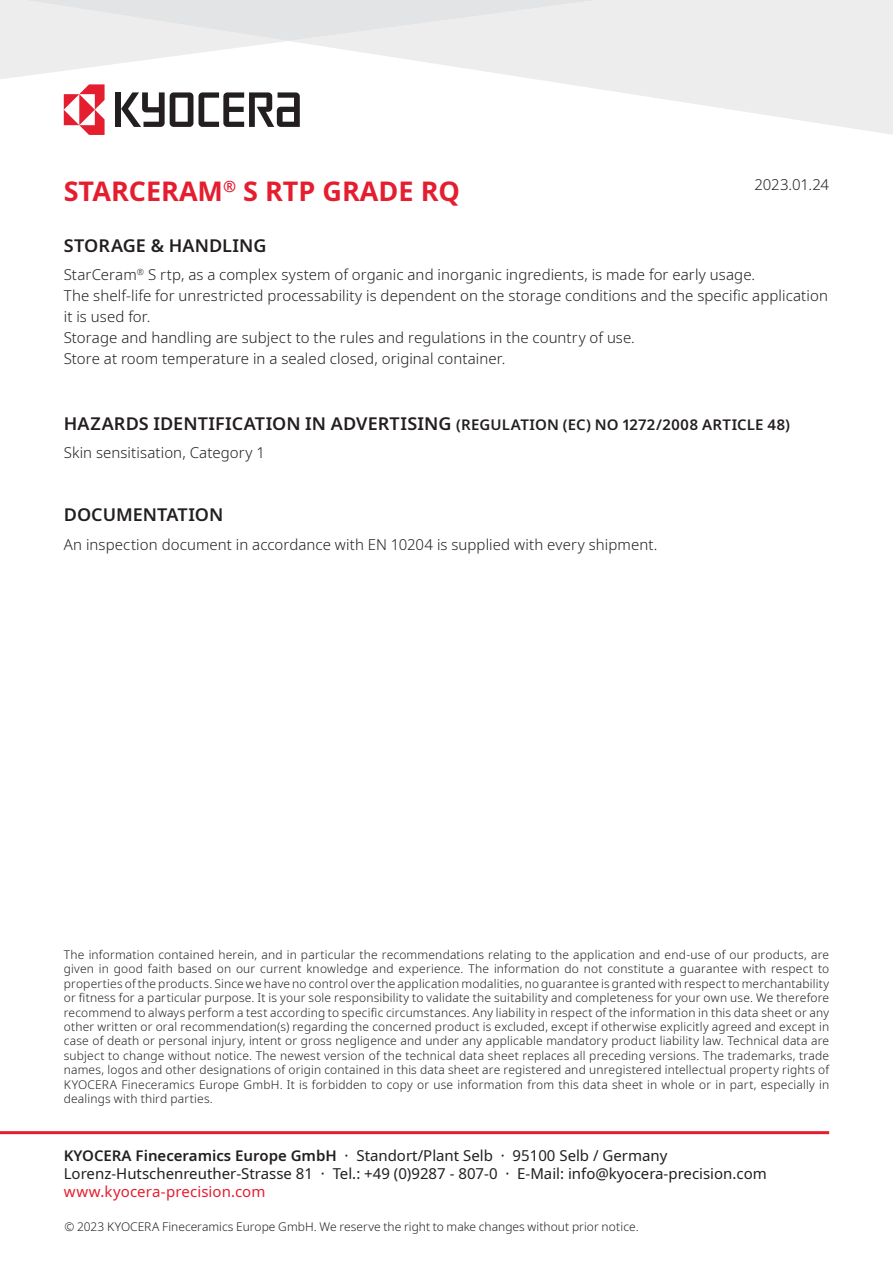
<style>
.page{position:relative;width:893px;height:1263px;background:#fff}
.page>*{position:absolute;margin:0;border:0;box-sizing:border-box;transform-origin:0 0}
.t1{font:700 27px "Noto Sans";color:#e41d2f}
.t2{font:600 18px "Noto Sans";color:#231f20}
.t3{font:300 15px/21px "Noto Sans";letter-spacing:.005em;color:#231f20}
.t4{font:15px/18px "Noto Sans";color:#231f20}
.t5{font:600 15px/28.5px "Noto Sans";letter-spacing:.01em;color:#231f20}
.t6{font:15px "Noto Sans";letter-spacing:.005em;color:#e41d2f}
.t7{font:300 12px/14.4px "Noto Sans";letter-spacing:.01em;color:#231f20;text-align:justify}
.s1{font-size:18px}
.s2{font-weight:300}
.s3{font-weight:600}
</style>
<div class="page">
<hr style="left:0;top:1131px;width:829px;height:3px;background:#e41d2f">
<svg style="left:597px;top:0;width:296px;height:135px;fill:#ededee"></svg>
<svg style="left:0;top:0;width:597px;height:135px"></svg>
<h1 class="t1" style="left:64px;top:172px;width:398px">STARCERAM<sup>®</sup> S RTP GRADE RQ</h1>
<p class="t3" style="left:754px;top:175px;width:76px">2023.01.24</p>
<h2 class="t2" style="left:64px;top:232px;width:204px">STORAGE &amp; HANDLING</h2>
<p class="t3" style="left:64px;top:265px;width:766px">StarCeram<sup>®</sup> S rtp, as a complex system of organic and inorganic ingredients, is made for early usage.<br>The shelf-life for unrestricted processability is dependent on the storage conditions and the specific application it is used for.<br>Storage and handling are subject to the rules and regulations in the country of use.<br>Store at room temperature in a sealed closed, original container.</p>
<p class="t5" style="left:64px;top:410px;width:728px"><span class="s1">HAZARDS IDENTIFICATION IN ADVERTISING</span> (REGULATION (EC) NO 1272/2008 ARTICLE 48)<br><span class="s2">Skin sensitisation, Category 1</span></p>
<h2 class="t2" style="left:64px;top:502px;width:161px">DOCUMENTATION</h2>
<p class="t3" style="left:64px;top:534px;width:595px">An inspection document in accordance with EN 10204 is supplied with every shipment.</p>
<p class="t7" style="left:64px;top:948px;width:767px">The information contained herein, and in particular the recommendations relating to the application and end-use of our products, are given in good faith based on our current knowledge and experience. The information do not constitute a guarantee with respect to properties of the products. Since we have no control over the application modalities, no guarantee is granted with respect to merchantability or fitness for a particular purpose. It is your sole responsibility to validate the suitability and completeness for your own use. We therefore recommend to always perform a test according to specific circumstances. Any liability in respect of the information in this data sheet or any other written or oral recommendation(s) regarding the concerned product is excluded, except if otherwise explicitly agreed and except in case of death or personal injury, intent or gross negligence and under any applicable mandatory product liability law. Technical data are subject to change without notice. The newest version of the technical data sheet replaces all preceding versions. The trademarks, trade names, logos and other designations of origin contained in this data sheet are registered and unregistered intellectual property rights of KYOCERA Fineceramics Europe GmbH. It is forbidden to copy or use information from this data sheet in whole or in part, especially in dealings with third parties.</p>
<p class="t4" style="left:64px;top:1147px;width:704px"><span class="s3">KYOCERA Fineceramics Europe GmbH</span> · Standort/Plant Selb · 95100 Selb / Germany<br>Lorenz-Hutschenreuther-Strasse 81 · Tel.: +49 (0)9287 - 807-0 · E-Mail: info@kyocera-precision.com</p>
<p class="t6" style="left:64px;top:1181px;width:203px">www.kyocera-precision.com</p>
<p class="t7" style="left:64px;top:1220px;width:576px">© 2023 KYOCERA Fineceramics Europe GmbH. We reserve the right to make changes without prior notice.</p>
</div>
